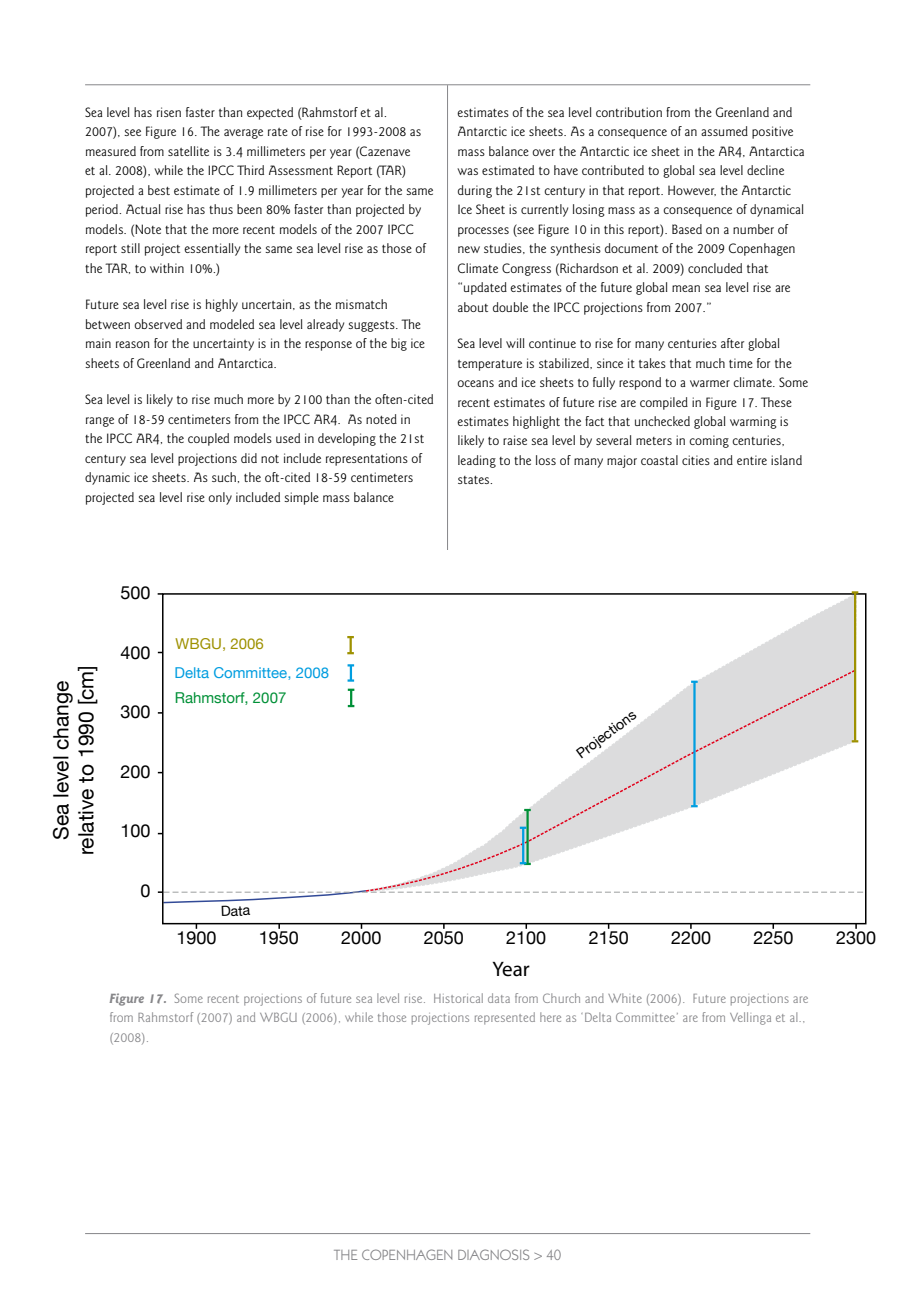
<style>
.page{position:relative;width:915px;height:1297px;background:#fff}
.page>*{position:absolute;margin:0;border:0;box-sizing:border-box;transform-origin:0 0}
.t1{font:21px/25.2px "Helvetica Neue";color:#000;text-align:center}
.t2{font:21px "Myriad Pro";color:#000}
.t3{font:18px "Helvetica Neue";color:#000}
.t4{font:15px "Itc Kabel";color:#868689}
.t5{font:15px "Helvetica Neue";color:#009de0}
.t6{font:15px "Helvetica Neue";color:#009037}
.t7{font:15px "Helvetica Neue";color:#9e9100}
.t8{font:14.1px "Helvetica Neue";color:#000}
.t9{font:300 13.5px/19.5px "Goudy Sans IT Cby BT";color:#000}
.t10{font:300 13.5px/19.5px "Goudy Sans IT Cby BT";color:#868689}
.s1{font-weight:700;font-style:italic}
</style>
<div class="page">
<hr style="left:85px;top:84px;width:725px;height:1px;background:#868689">
<hr style="left:447px;top:85px;width:1px;height:1000px;background:#868689">
<hr style="left:85px;top:1233px;width:725px;height:1px;background:#868689">
<div style="left:29px;top:550px;width:885px;height:535px;background:#fff"></div>
<svg style="left:721px;top:596px;width:136px;height:147px;fill:#dcdcdd"></svg>
<div style="left:162px;top:593px;width:704px;height:331px;border:2px solid #000"></div>
<svg style="left:158px;top:889px;width:707px;height:15px"></svg>
<svg style="left:364px;top:668px;width:492px;height:225px"></svg>
<hr style="left:853px;top:593px;width:2px;height:147px;background:#9e9100">
<svg style="left:851px;top:591px;width:7px;height:2px"></svg>
<svg style="left:851px;top:740px;width:7px;height:2px"></svg>
<hr style="left:693px;top:682px;width:2px;height:123px;background:#009ee0">
<svg style="left:690px;top:681px;width:7px;height:2px"></svg>
<svg style="left:690px;top:805px;width:7px;height:2px"></svg>
<hr style="left:526px;top:810px;width:2px;height:54px;background:#009037">
<hr style="left:522px;top:828px;width:2px;height:35px;background:#009ee0">
<svg style="left:519px;top:827px;width:7px;height:2px"></svg>
<svg style="left:519px;top:862px;width:11px;height:3px"></svg>
<hr style="left:349px;top:665px;width:3px;height:15px;background:#009ee0">
<svg style="left:347px;top:679px;width:7px;height:3px"></svg>
<svg style="left:347px;top:689px;width:7px;height:18px"></svg>
<svg style="left:347px;top:636px;width:7px;height:18px"></svg>
<p class="t9" style="left:85px;top:102px;width:350px">Sea level has risen faster than expected (Rahmstorf et al.<br>2007), see Figure 16. The average rate of rise for 1993-2008 as measured from satellite is 3.4 millimeters per year (Cazenave<br>et al. 2008), while the IPCC Third Assessment Report (TAR) projected a best estimate of 1.9 millimeters per year for the same period. Actual rise has thus been 80% faster than projected by models. (Note that the more recent models of the 2007 IPCC report still project essentially the same sea level rise as those of the TAR, to within 10%.)</p>
<p class="t9" style="left:85px;top:295px;width:341px">Future sea level rise is highly uncertain, as the mismatch between observed and modeled sea level already suggests. The main reason for the uncertainty is in the response of the big ice sheets of Greenland and Antarctica.</p>
<p class="t9" style="left:85px;top:390px;width:350px">Sea level is likely to rise much more by 2100 than the often-cited range of 18-59 centimeters from the IPCC AR4. As noted in<br>the IPCC AR4, the coupled models used in developing the 21st century sea level projections did not include representations of dynamic ice sheets. As such, the oft-cited 18-59 centimeters projected sea level rise only included simple mass balance</p>
<p class="t9" style="left:457px;top:102px;width:348px">estimates of the sea level contribution from the Greenland and Antarctic ice sheets. As a consequence of an assumed positive mass balance over the Antarctic ice sheet in the AR4, Antarctica was estimated to have contributed to global sea level decline during the 21st century in that report. However, the Antarctic Ice Sheet is currently losing mass as a consequence of dynamical processes (see Figure 10 in this report). Based on a number of new studies, the synthesis document of the 2009 Copenhagen Climate Congress (Richardson et al. 2009) concluded that “updated estimates of the future global mean sea level rise are about double the IPCC projections from 2007.”</p>
<p class="t9" style="left:457px;top:334px;width:352px">Sea level will continue to rise for many centuries after global temperature is stabilized, since it takes that much time for the oceans and ice sheets to fully respond to a warmer climate. Some recent estimates of future rise are compiled in Figure 17. These estimates highlight the fact that unchecked global warming is likely to raise sea level by several meters in coming centuries, leading to the loss of many major coastal cities and entire island states.</p>
<h1 class="t1" style="left:48px;top:855px;width:191px;rotate:-90deg">Sea level change relative to 1990 [cm]</h1>
<h2 class="t3" style="left:120px;top:582px;width:32px">500</h2>
<h2 class="t3" style="left:120px;top:641px;width:32px">400</h2>
<h2 class="t3" style="left:120px;top:701px;width:32px">300</h2>
<h2 class="t3" style="left:120px;top:761px;width:32px">200</h2>
<h2 class="t3" style="left:120px;top:820px;width:32px">100</h2>
<h2 class="t3" style="left:140px;top:880px;width:12px">0</h2>
<p class="t7" style="left:175px;top:635px;width:90px">WBGU, 2006</p>
<p class="t5" style="left:174px;top:663px;width:156px">Delta Committee, 2008</p>
<p class="t6" style="left:175px;top:689px;width:113px">Rahmstorf, 2007</p>
<p class="t8" style="left:220px;top:903px;width:31px;rotate:-2deg">Data</p>
<p class="t8" style="left:573px;top:748px;width:72px;rotate:-37deg">Projections</p>
<h2 class="t3" style="left:176px;top:927px;width:42px">1900</h2>
<h2 class="t3" style="left:259px;top:927px;width:42px">1950</h2>
<h2 class="t3" style="left:341px;top:927px;width:42px">2000</h2>
<h2 class="t3" style="left:423px;top:927px;width:42px">2050</h2>
<h2 class="t3" style="left:506px;top:927px;width:42px">2100</h2>
<h2 class="t3" style="left:588px;top:927px;width:42px">2150</h2>
<h2 class="t3" style="left:671px;top:927px;width:42px">2200</h2>
<h2 class="t3" style="left:753px;top:927px;width:42px">2250</h2>
<h2 class="t3" style="left:835px;top:927px;width:42px">2300</h2>
<h1 class="t2" style="left:492px;top:956px;width:39px">Year</h1>
<p class="t10" style="left:109px;top:988px;width:700px"><span class="s1">Figure 17.</span> Some recent projections of future sea level rise. Historical data from Church and White (2006). Future projections are from Rahmstorf (2007) and WBGU (2006), while those projections represented here as ‘Delta Committee’ are from Vellinga et al., (2008).</p>
<p class="t4" style="left:334px;top:1246px;width:156px">TH E COPENHAGEN DIAGNOSIS</p>
<p class="t4" style="left:533px;top:1246px;width:29px">&gt; 40</p>
</div>
